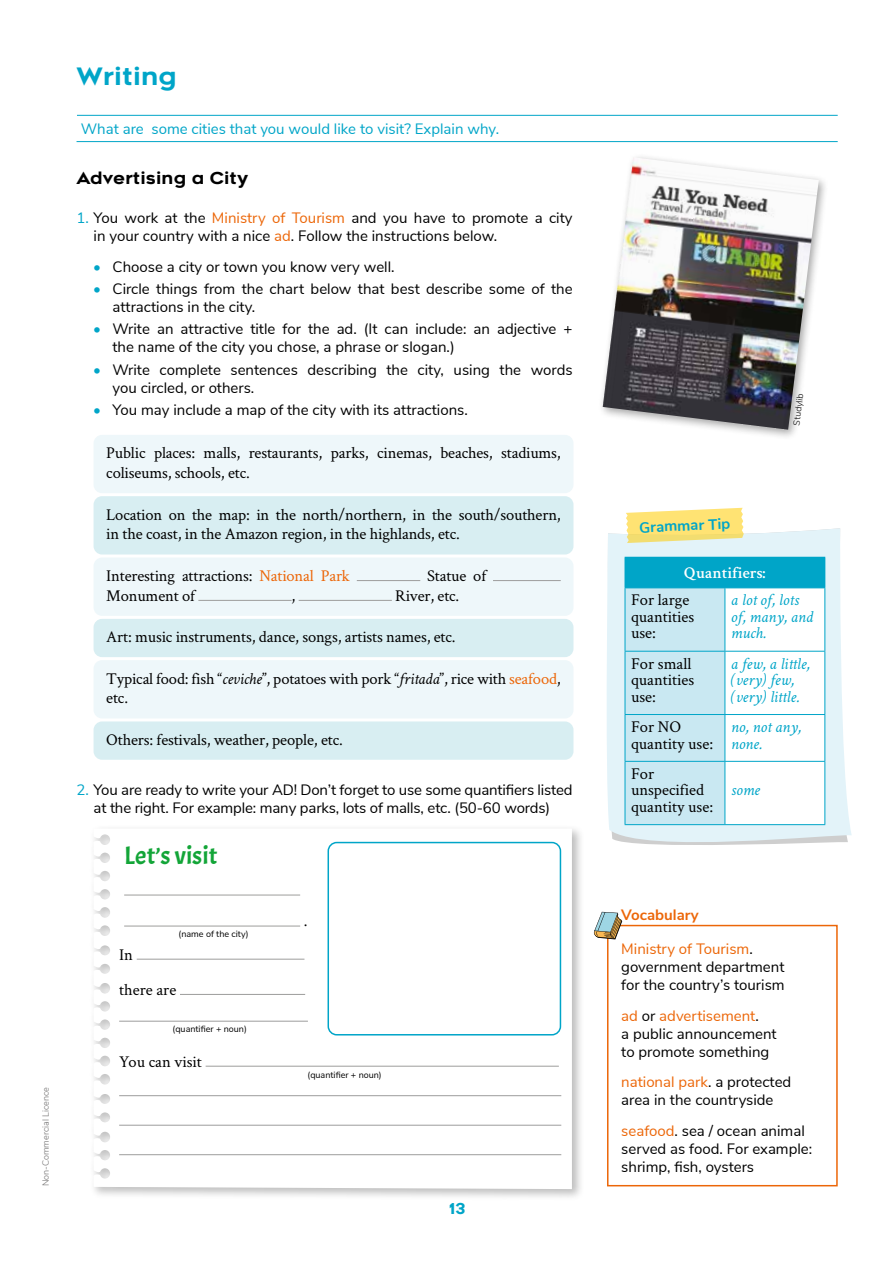
<style>
.page{position:relative;width:893px;height:1263px;background:#fff}
.page>*{position:absolute;margin:0;border:0;box-sizing:border-box;transform-origin:0 0}
.t1{font:25.5px "Acme";color:#13a538}
.t2{font:24px "Metrosant";color:#00a5c8}
.t3{font:16.5px/16.5px "Crimson Text";letter-spacing:-.01em;color:#000}
.t4{font:italic 16.5px/16.5px "Crimson Text";color:#00a5c8}
.t5{font:16.5px "Metrosant";color:#000}
.t6{font:600 16.5px "Crimson Text";color:#fff}
.t7{font:15px/18px "Nunito Sans";color:#000}
.t8{font:15px "Nunito Sans";color:#00a5c8}
.t9{font:700 15px "Nunito Sans";color:#ec6608}
.t10{font:700 15px "Nunito Sans";color:#00a5c8}
.t11{font:15px "Metrosant";color:#00a5c8}
.t12{font:9px "Nunito Sans";color:#000}
.t13{font:300 9px "Nunito Sans";color:#706f6f}
.t14{font:300 9px "Nunito Sans";color:#000}
.s1{color:#00a5c8}
.s2{color:#ec6608}
.s3{font-style:italic}
</style>
<div class="page">
<hr style="left:77px;top:115px;width:761px;height:1px;background:#00a5c8">
<hr style="left:77px;top:141px;width:761px;height:1px;background:#00a5c8">
<div style="left:94px;top:435px;width:479px;height:58px;background:#eef7fa;border-radius:9px"></div>
<div style="left:94px;top:496px;width:479px;height:58px;background:#d8eef2;border-radius:9px"></div>
<div style="left:94px;top:557px;width:479px;height:59px;background:#eef7fa;border-radius:9px"></div>
<hr style="left:357px;top:580px;width:63px;height:1px;background:#9d9d9c">
<hr style="left:493px;top:580px;width:68px;height:1px;background:#9d9d9c">
<hr style="left:198px;top:600px;width:94px;height:1px;background:#9d9d9c">
<hr style="left:299px;top:600px;width:93px;height:1px;background:#9d9d9c">
<div style="left:94px;top:619px;width:479px;height:38px;background:#d8eef2;border-radius:9px"></div>
<div style="left:94px;top:660px;width:479px;height:58px;background:#eef7fa;border-radius:9px"></div>
<div style="left:94px;top:721px;width:479px;height:39px;background:#d8eef2;border-radius:9px"></div>
<div style="left:90px;top:824px;width:494px;height:377px;background:#000;opacity:.26"></div>
<svg style="left:94px;top:828px;width:478px;height:361px"></svg>
<hr style="left:137px;top:959px;width:167px;height:1px;background:#9d9d9c">
<hr style="left:180px;top:994px;width:125px;height:1px;background:#9d9d9c">
<hr style="left:119px;top:1021px;width:189px;height:1px;background:#9d9d9c">
<hr style="left:206px;top:1066px;width:353px;height:1px;background:#9d9d9c">
<hr style="left:119px;top:1095px;width:442px;height:1px;background:#9d9d9c">
<hr style="left:119px;top:1125px;width:442px;height:1px;background:#9d9d9c">
<hr style="left:119px;top:1154px;width:442px;height:1px;background:#9d9d9c">
<hr style="left:124px;top:895px;width:176px;height:1px;background:#9d9d9c">
<hr style="left:124px;top:926px;width:176px;height:1px;background:#9d9d9c">
<div style="left:328px;top:842px;width:233px;height:193px;border:2px solid #00a5c8;border-radius:9px"></div>
<div style="left:607px;top:925px;width:231px;height:261px;border:2px solid #ec6608"></div>
<svg style="left:593px;top:912px;width:29px;height:27px"></svg>
<svg style="left:607px;top:528px;width:245px;height:317px;fill:#e3f3f9"></svg>
<svg style="left:626px;top:508px;width:118px;height:35px;background:#fae588"></svg>
<hr style="left:625px;top:557px;width:100px;height:1px;background:#00a5c8">
<hr style="left:725px;top:557px;width:100px;height:1px;background:#00a5c8">
<svg style="left:625px;top:558px;width:200px;height:266px"></svg>
<hr style="left:625px;top:587px;width:100px;height:1px;background:#00a5c8">
<hr style="left:625px;top:588px;width:1px;height:63px;background:#00a5c8">
<hr style="left:725px;top:587px;width:100px;height:1px;background:#00a5c8">
<hr style="left:725px;top:588px;width:1px;height:63px;background:#00a5c8">
<hr style="left:824px;top:588px;width:1px;height:63px;background:#00a5c8">
<hr style="left:625px;top:651px;width:100px;height:1px;background:#00a5c8">
<hr style="left:625px;top:651px;width:1px;height:63px;background:#00a5c8">
<hr style="left:725px;top:651px;width:100px;height:1px;background:#00a5c8">
<hr style="left:725px;top:651px;width:1px;height:63px;background:#00a5c8">
<hr style="left:824px;top:651px;width:1px;height:63px;background:#00a5c8">
<hr style="left:625px;top:714px;width:100px;height:1px;background:#00a5c8">
<hr style="left:625px;top:715px;width:1px;height:46px;background:#00a5c8">
<hr style="left:725px;top:714px;width:100px;height:1px;background:#00a5c8">
<hr style="left:725px;top:715px;width:1px;height:46px;background:#00a5c8">
<hr style="left:824px;top:715px;width:1px;height:46px;background:#00a5c8">
<hr style="left:625px;top:761px;width:100px;height:1px;background:#00a5c8">
<hr style="left:625px;top:762px;width:1px;height:62px;background:#00a5c8">
<hr style="left:725px;top:761px;width:100px;height:1px;background:#00a5c8">
<hr style="left:725px;top:762px;width:1px;height:62px;background:#00a5c8">
<hr style="left:824px;top:762px;width:1px;height:62px;background:#00a5c8">
<hr style="left:625px;top:824px;width:100px;height:1px;background:#00a5c8">
<hr style="left:725px;top:824px;width:100px;height:1px;background:#00a5c8">
<div style="left:598px;top:153px;width:231px;height:287px;background:#000;opacity:.35"></div>
<img style="left:603px;top:157px;width:216px;height:273px">
<p class="t13" style="left:39px;top:1186px;width:101px;rotate:-90deg">Non-Commercial Licence</p>
<h2 class="t2" style="left:77px;top:61px;width:102px">Writing</h2>
<p class="t8" style="left:81px;top:118px;width:420px">What are some cities that you would like to visit? Explain why.</p>
<p class="t5" style="left:77px;top:167px;width:174px">Advertising a City</p>
<p class="t7" style="left:94px;top:208px;width:481px;text-indent:-17px"><span class="s1">1.</span> You work at the <span class="s2">Ministry of Tourism</span> and you have to promote a city in your country with a nice <span class="s2">ad</span>. Follow the instructions below.</p>
<p class="t7" style="left:93px;top:257px;width:303px"><span class="s1">•</span> Choose a city or town you know very well.</p>
<p class="t7" style="left:113px;top:279px;width:462px;text-indent:-20px"><span class="s1">•</span> Circle things from the chart below that best describe some of the attractions in the city.</p>
<p class="t7" style="left:113px;top:319px;width:462px;text-indent:-20px"><span class="s1">•</span> Write an attractive title for the ad. (It can include: an adjective + the name of the city you chose, a phrase or slogan.)</p>
<p class="t7" style="left:113px;top:359px;width:462px;text-indent:-20px"><span class="s1">•</span> Write complete sentences describing the city, using the words you circled, or others.</p>
<p class="t7" style="left:93px;top:400px;width:376px"><span class="s1">•</span> You may include a map of the city with its attractions.</p>
<p class="t3" style="left:106px;top:442px;width:456px;line-height:19.8px">Public places: malls, restaurants, parks, cinemas, beaches, stadiums, coliseums, schools, etc.</p>
<p class="t3" style="left:106px;top:504px;width:456px;line-height:19.8px">Location on the map: in the north/northern, in the south/southern, in the coast, in the Amazon region, in the highlands, etc.</p>
<p class="t3" style="left:106px;top:567px;width:245px">Interesting attractions: <span class="s2">National Park</span></p>
<p class="t3" style="left:427px;top:567px;width:61px">Statue of</p>
<p class="t3" style="left:106px;top:587px;width:90px">Monument of</p>
<p class="t3" style="left:291px;top:587px;width:5px">,</p>
<p class="t3" style="left:395px;top:587px;width:66px">River, etc.</p>
<p class="t3" style="left:106px;top:628px;width:351px">Art: music instruments, dance, songs, artists names, etc.</p>
<p class="t3" style="left:106px;top:668px;width:456px;line-height:19.8px">Typical food: fish “<span class="s3">ceviche</span>”, potatoes with pork “<span class="s3">fritada</span>”, rice with <span class="s2">seafood</span>, etc.</p>
<p class="t3" style="left:106px;top:731px;width:238px">Others: festivals, weather, people, etc.</p>
<p class="t7" style="left:77px;top:780px;width:498px;text-align:center"><span class="s1">2.</span> You are ready to write your AD! Don’t forget to use some quantifiers listed at the right. For example: many parks, lots of malls, etc. (50-60 words)</p>
<h1 class="t1" style="left:124px;top:840px;width:95px">Let’s visit</h1>
<p class="t12" style="left:179px;top:927px;width:71px">(name of the city)</p>
<p class="t3" style="left:119px;top:936px;width:59px;line-height:35.2px">In<br>there are</p>
<p class="t12" style="left:173px;top:1022px;width:76px">(quantifier + noun)</p>
<p class="t3" style="left:119px;top:1052px;width:84px">You can visit</p>
<p class="t3" style="left:304px;top:912px;width:5px">.</p>
<p class="t12" style="left:308px;top:1068px;width:76px">(quantifier + noun)</p>
<p class="t11" style="left:449px;top:1199px;width:18px">13</p>
<p class="t14" style="left:790px;top:424px;width:34px;rotate:-83deg">Studylib</p>
<p class="t10" style="left:639px;top:517px;width:92px;rotate:-3deg">Grammar Tip</p>
<p class="t6" style="left:684px;top:561px;width:83px">Quantifiers:</p>
<p class="t3" style="left:631px;top:591px;width:65px">For large quantities use:</p>
<p class="t4" style="left:731px;top:592px;width:84px">a lot of, lots of, many, and much.</p>
<p class="t3" style="left:631px;top:655px;width:65px">For small quantities use:</p>
<p class="t4" style="left:731px;top:655px;width:81px">a few, a little, (very) few, (very) little.</p>
<p class="t3" style="left:631px;top:718px;width:84px">For NO quantity use:</p>
<p class="t4" style="left:731px;top:719px;width:72px">no, not any, none.</p>
<p class="t3" style="left:631px;top:765px;width:84px">For unspecified quantity use:</p>
<p class="t4" style="left:731px;top:782px;width:31px">some</p>
<p class="t9" style="left:621px;top:904px;width:79px">Vocabulary</p>
<p class="t7" style="left:621px;top:939px;width:165px"><span class="s2">Ministry of Tourism</span>. government department for the country’s tourism</p>
<p class="t7" style="left:621px;top:1005px;width:157px"><span class="s2">ad</span> or <span class="s2">advertisement</span>.<br>a public announcement to promote something</p>
<p class="t7" style="left:621px;top:1072px;width:172px"><span class="s2">national park</span>. a protected area in the countryside</p>
<p class="t7" style="left:621px;top:1121px;width:193px"><span class="s2">seafood</span>. sea / ocean animal served as food. For example: shrimp, fish, oysters</p>
</div>
